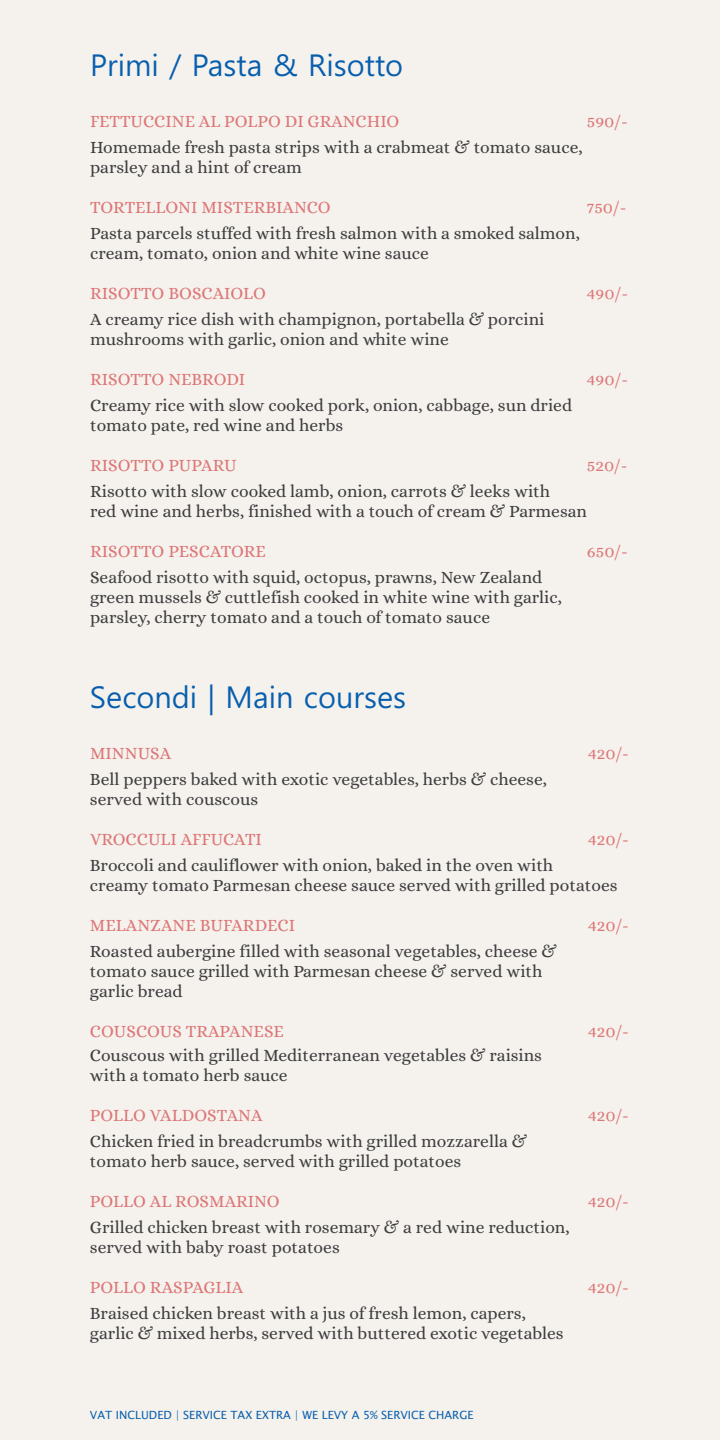
<style>
.page{position:relative;width:720px;height:1440px;background:#f5f2ee}
.page>*{position:absolute;margin:0;border:0;box-sizing:border-box;transform-origin:0 0}
.t1{font:30px "Malgun Gothic";color:#075ead}
.t2{font:17.5px/20px "Alice";color:#3e3e3f}
.t3{font:17.5px "Alice";color:#d77}
.t4{font:11.25px "Lucida Sans Unicode";color:#075ead}
</style>
<div class="page">
<h1 class="t1" style="left:90px;top:52px;width:315px">Primi / Pasta &amp; Risotto</h1>
<p class="t3" style="left:90px;top:111px;width:311px">FETTUCCINE AL POLPO DI GRANCHIO</p>
<p class="t3" style="left:587px;top:111px;width:42px">590/-</p>
<p class="t2" style="left:90px;top:137px;width:494px">Homemade fresh pasta strips with a crabmeat &amp; tomato sauce, parsley and a hint of cream</p>
<p class="t3" style="left:90px;top:197px;width:242px">TORTELLONI MISTERBIANCO</p>
<p class="t3" style="left:587px;top:197px;width:41px">750/-</p>
<p class="t2" style="left:90px;top:223px;width:491px">Pasta parcels stuffed with fresh salmon with a smoked salmon, cream, tomato, onion and white wine sauce</p>
<p class="t3" style="left:90px;top:283px;width:177px">RISOTTO BOSCAIOLO</p>
<p class="t3" style="left:587px;top:283px;width:43px">490/-</p>
<p class="t2" style="left:90px;top:309px;width:456px">A creamy rice dish with champignon, portabella &amp; porcini mushrooms with garlic, onion and white wine</p>
<p class="t3" style="left:90px;top:369px;width:157px">RISOTTO NEBRODI</p>
<p class="t3" style="left:587px;top:369px;width:43px">490/-</p>
<p class="t2" style="left:90px;top:395px;width:484px">Creamy rice with slow cooked pork, onion, cabbage, sun dried tomato pate, red wine and herbs</p>
<p class="t3" style="left:90px;top:455px;width:148px">RISOTTO PUPARU</p>
<p class="t3" style="left:587px;top:455px;width:42px">520/-</p>
<p class="t2" style="left:90px;top:481px;width:499px">Risotto with slow cooked lamb, onion, carrots &amp; leeks with<br>red wine and herbs, finished with a touch of cream &amp; Parmesan</p>
<p class="t3" style="left:90px;top:541px;width:177px">RISOTTO PESCATORE</p>
<p class="t3" style="left:587px;top:541px;width:42px">650/-</p>
<p class="t2" style="left:90px;top:567px;width:473px">Seafood risotto with squid, octopus, prawns, New Zealand green mussels &amp; cuttlefish cooked in white wine with garlic, parsley, cherry tomato and a touch of tomato sauce</p>
<h1 class="t1" style="left:90px;top:684px;width:318px">Secondi | Main courses</h1>
<p class="t3" style="left:90px;top:743px;width:83px">MINNUSA</p>
<p class="t3" style="left:588px;top:743px;width:42px">420/-</p>
<p class="t2" style="left:90px;top:769px;width:459px">Bell peppers baked with exotic vegetables, herbs &amp; cheese, served with couscous</p>
<p class="t3" style="left:90px;top:829px;width:173px">VROCCULI AFFUCATI</p>
<p class="t3" style="left:588px;top:829px;width:42px">420/-</p>
<p class="t2" style="left:90px;top:855px;width:529px">Broccoli and cauliflower with onion, baked in the oven with<br>creamy tomato Parmesan cheese sauce served with grilled potatoes</p>
<p class="t3" style="left:90px;top:915px;width:207px">MELANZANE BUFARDECI</p>
<p class="t3" style="left:588px;top:915px;width:42px">420/-</p>
<p class="t2" style="left:90px;top:941px;width:468px">Roasted aubergine filled with seasonal vegetables, cheese &amp; tomato sauce grilled with Parmesan cheese &amp; served with garlic bread</p>
<p class="t3" style="left:90px;top:1021px;width:195px">COUSCOUS TRAPANESE</p>
<p class="t3" style="left:588px;top:1021px;width:42px">420/-</p>
<p class="t2" style="left:90px;top:1045px;width:454px">Couscous with grilled Mediterranean vegetables &amp; raisins with a tomato herb sauce</p>
<p class="t3" style="left:90px;top:1105px;width:174px">POLLO VALDOSTANA</p>
<p class="t3" style="left:588px;top:1105px;width:42px">420/-</p>
<p class="t2" style="left:90px;top:1131px;width:439px">Chicken fried in breadcrumbs with grilled mozzarella &amp; tomato herb sauce, served with grilled potatoes</p>
<p class="t3" style="left:90px;top:1191px;width:191px">POLLO AL ROSMARINO</p>
<p class="t3" style="left:588px;top:1191px;width:42px">420/-</p>
<p class="t2" style="left:90px;top:1217px;width:481px">Grilled chicken breast with rosemary &amp; a red wine reduction, served with baby roast potatoes</p>
<p class="t3" style="left:90px;top:1277px;width:155px">POLLO RASPAGLIA</p>
<p class="t3" style="left:588px;top:1277px;width:42px">420/-</p>
<p class="t2" style="left:90px;top:1303px;width:475px">Braised chicken breast with a jus of fresh lemon, capers, garlic &amp; mixed herbs, served with buttered exotic vegetables</p>
<p class="t4" style="left:90px;top:1410px;width:385px">VAT INCLUDED | SERVICE TAX EXTRA | WE LEVY A 5% SERVICE CHARGE</p>
</div>
